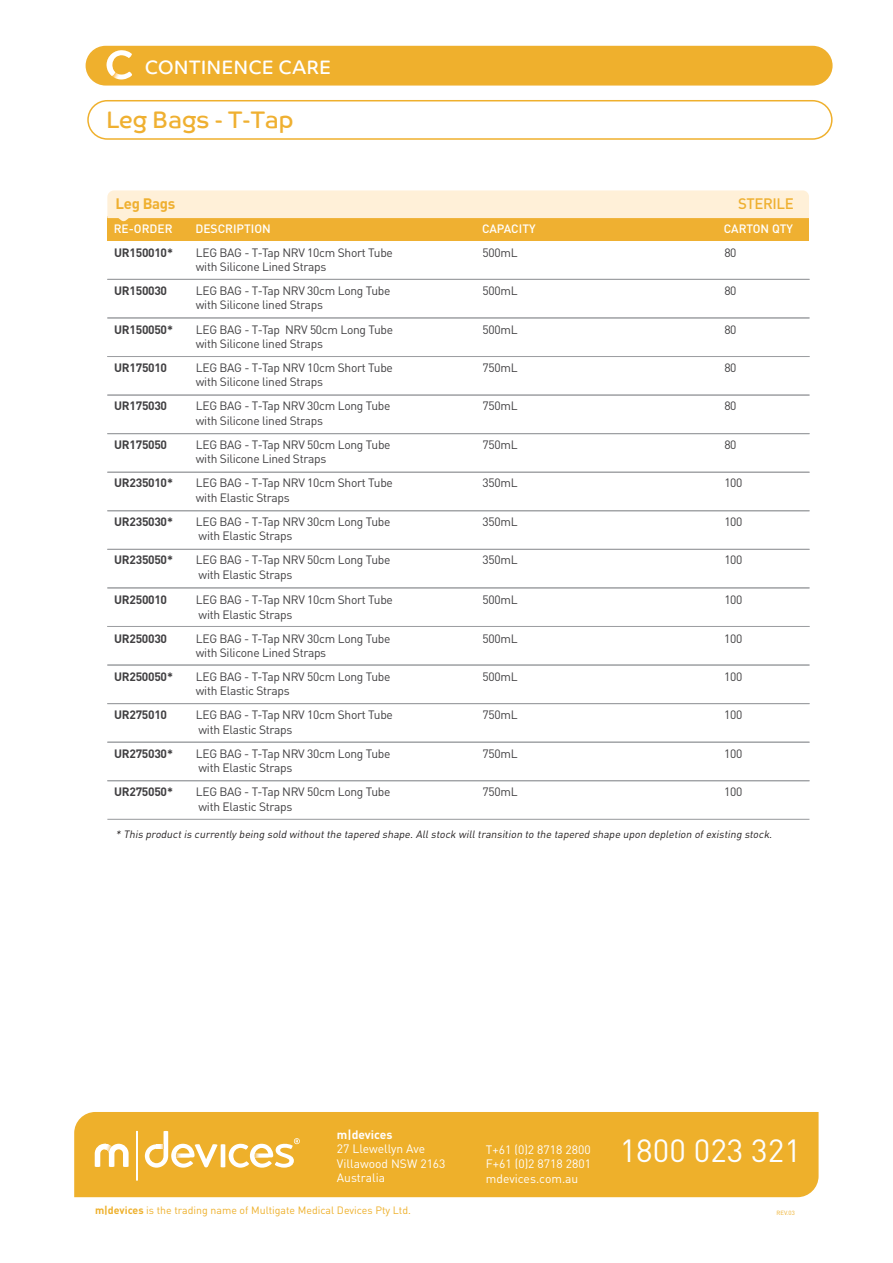
<style>
.page{position:relative;width:893px;height:1263px;background:#fff}
.page>*{position:absolute;margin:0;border:0;box-sizing:border-box;transform-origin:0 0}
.t1{font:31.65px "DIN Pro";color:#fdfefe}
.t2{font:24px "Co Text";letter-spacing:-.025em;color:#efb031}
.t3{font:19.5px "Co Text";color:#fff}
.t4{font:700 15px "DIN Pro";letter-spacing:-.025em;color:#efb031}
.t5{font:500 15px "DIN Pro";letter-spacing:-.025em;color:#efb031}
.t6{font:12px/14.4px "DIN Pro";letter-spacing:-.025em;color:#414042}
.t7{font:700 12px "DIN Pro";letter-spacing:-.025em;color:#414042}
.t8{font:12px/14.5px "DIN Pro";color:#fffefe}
.t9{font:500 12px "DIN Pro";color:#fff}
.t10{font:700 12px "DIN Pro";color:#fffefe}
.t11{font:italic 10.5px "DIN Pro";color:#231f20}
.t12{font:10.5px "DIN Pro";color:#eeb02b}
.t13{font:6px "DIN Pro";color:#eeb02b}
.s1{font-weight:700}
</style>
<div class="page">
<div style="left:717px;top:217px;width:92px;height:24px;background:#efb031"></div>
<div style="left:550px;top:217px;width:167px;height:24px;background:#efb031"></div>
<div style="left:476px;top:217px;width:74px;height:24px;background:#efb031"></div>
<div style="left:189px;top:217px;width:287px;height:24px;background:#efb031"></div>
<div style="left:107px;top:217px;width:82px;height:24px;background:#efb031"></div>
<svg style="left:107px;top:190px;width:702px;height:31px;background:#fdeac9"></svg>
<hr style="left:107px;top:279px;width:702px;height:1px;background:#9d9fa2">
<hr style="left:107px;top:318px;width:702px;height:1px;background:#9d9fa2">
<hr style="left:107px;top:356px;width:702px;height:1px;background:#9d9fa2">
<hr style="left:107px;top:395px;width:702px;height:1px;background:#9d9fa2">
<hr style="left:107px;top:433px;width:702px;height:1px;background:#9d9fa2">
<hr style="left:107px;top:472px;width:702px;height:1px;background:#9d9fa2">
<hr style="left:107px;top:510px;width:702px;height:1px;background:#9d9fa2">
<hr style="left:107px;top:549px;width:702px;height:1px;background:#9d9fa2">
<hr style="left:107px;top:588px;width:702px;height:1px;background:#9d9fa2">
<hr style="left:107px;top:626px;width:702px;height:1px;background:#9d9fa2">
<hr style="left:107px;top:665px;width:702px;height:1px;background:#9d9fa2">
<hr style="left:107px;top:703px;width:702px;height:1px;background:#9d9fa2">
<hr style="left:107px;top:742px;width:702px;height:1px;background:#9d9fa2">
<hr style="left:107px;top:819px;width:702px;height:1px;background:#9d9fa2">
<hr style="left:107px;top:780px;width:702px;height:1px;background:#9d9fa2">
<div style="left:86px;top:47px;width:746px;height:38px;background:#efb02d;border-radius:19px"></div>
<div style="left:86px;top:46px;width:747px;height:40px;border:2px solid #efb02d;border-radius:19px"></div>
<svg style="left:106px;top:50px;width:26px;height:29px"></svg>
<div style="left:87px;top:100px;width:746px;height:40px;border:2px solid #efb02d;border-radius:19px"></div>
<div style="left:74px;top:1112px;width:745px;height:85px;background:#eeb02b"></div>
<svg style="left:95px;top:1144px;width:34px;height:23px"></svg>
<svg style="left:136px;top:1131px;width:2px;height:50px"></svg>
<svg style="left:145px;top:1131px;width:155px;height:37px"></svg>
<h3 class="t3" style="left:145px;top:56px;width:188px">CONTINENCE CARE</h3>
<h2 class="t2" style="left:106px;top:106px;width:189px">Leg Bags - T-Tap</h2>
<p class="t4" style="left:116px;top:192px;width:61px">Leg Bags</p>
<p class="t5" style="left:738px;top:192px;width:57px">STERILE</p>
<p class="t7" style="left:114px;top:243px;width:60px">UR150010*</p>
<p class="t6" style="left:196px;top:244px;width:199px">LEG BAG - T-Tap NRV 10cm Short Tube with Silicone Lined Straps</p>
<p class="t6" style="left:482px;top:244px;width:37px">500mL</p>
<p class="t6" style="left:724px;top:244px;width:14px">80</p>
<p class="t7" style="left:114px;top:281px;width:54px">UR150030</p>
<p class="t6" style="left:196px;top:283px;width:196px">LEG BAG - T-Tap NRV 30cm Long Tube with Silicone lined Straps</p>
<p class="t6" style="left:482px;top:283px;width:37px">500mL</p>
<p class="t6" style="left:724px;top:283px;width:14px">80</p>
<p class="t7" style="left:114px;top:320px;width:60px">UR150050*</p>
<p class="t6" style="left:196px;top:321px;width:199px">LEG BAG - T-Tap NRV 50cm Long Tube with Silicone lined Straps</p>
<p class="t6" style="left:482px;top:321px;width:37px">500mL</p>
<p class="t6" style="left:724px;top:321px;width:14px">80</p>
<p class="t7" style="left:114px;top:358px;width:54px">UR175010</p>
<p class="t6" style="left:196px;top:360px;width:199px">LEG BAG - T-Tap NRV 10cm Short Tube with Silicone lined Straps</p>
<p class="t6" style="left:482px;top:360px;width:37px">750mL</p>
<p class="t6" style="left:724px;top:360px;width:14px">80</p>
<p class="t7" style="left:114px;top:397px;width:54px">UR175030</p>
<p class="t6" style="left:196px;top:398px;width:196px">LEG BAG - T-Tap NRV 30cm Long Tube with Silicone lined Straps</p>
<p class="t6" style="left:482px;top:398px;width:37px">750mL</p>
<p class="t6" style="left:724px;top:398px;width:14px">80</p>
<p class="t7" style="left:114px;top:435px;width:54px">UR175050</p>
<p class="t6" style="left:196px;top:437px;width:196px">LEG BAG - T-Tap NRV 50cm Long Tube with Silicone Lined Straps</p>
<p class="t6" style="left:482px;top:437px;width:37px">750mL</p>
<p class="t6" style="left:724px;top:437px;width:14px">80</p>
<p class="t7" style="left:114px;top:474px;width:60px">UR235010*</p>
<p class="t6" style="left:196px;top:475px;width:199px">LEG BAG - T-Tap NRV 10cm Short Tube with Elastic Straps</p>
<p class="t6" style="left:482px;top:475px;width:37px">350mL</p>
<p class="t6" style="left:724px;top:475px;width:20px">100</p>
<p class="t7" style="left:114px;top:512px;width:60px">UR235030*</p>
<p class="t6" style="left:196px;top:514px;width:196px">LEG BAG - T-Tap NRV 30cm Long Tube with Elastic Straps</p>
<p class="t6" style="left:482px;top:514px;width:37px">350mL</p>
<p class="t6" style="left:724px;top:514px;width:20px">100</p>
<p class="t7" style="left:114px;top:551px;width:60px">UR235050*</p>
<p class="t6" style="left:196px;top:552px;width:196px">LEG BAG - T-Tap NRV 50cm Long Tube with Elastic Straps</p>
<p class="t6" style="left:482px;top:552px;width:37px">350mL</p>
<p class="t6" style="left:724px;top:552px;width:20px">100</p>
<p class="t7" style="left:114px;top:591px;width:54px">UR250010</p>
<p class="t6" style="left:196px;top:592px;width:199px">LEG BAG - T-Tap NRV 10cm Short Tube with Elastic Straps</p>
<p class="t6" style="left:482px;top:592px;width:37px">500mL</p>
<p class="t6" style="left:724px;top:592px;width:20px">100</p>
<p class="t7" style="left:114px;top:629px;width:54px">UR250030</p>
<p class="t6" style="left:196px;top:630px;width:196px">LEG BAG - T-Tap NRV 30cm Long Tube with Silicone Lined Straps</p>
<p class="t6" style="left:482px;top:630px;width:37px">500mL</p>
<p class="t6" style="left:724px;top:630px;width:20px">100</p>
<p class="t7" style="left:114px;top:667px;width:60px">UR250050*</p>
<p class="t6" style="left:196px;top:669px;width:196px">LEG BAG - T-Tap NRV 50cm Long Tube with Elastic Straps</p>
<p class="t6" style="left:482px;top:669px;width:37px">500mL</p>
<p class="t6" style="left:724px;top:669px;width:20px">100</p>
<p class="t7" style="left:114px;top:706px;width:54px">UR275010</p>
<p class="t6" style="left:196px;top:707px;width:199px">LEG BAG - T-Tap NRV 10cm Short Tube with Elastic Straps</p>
<p class="t6" style="left:482px;top:707px;width:37px">750mL</p>
<p class="t6" style="left:724px;top:707px;width:20px">100</p>
<p class="t7" style="left:114px;top:744px;width:60px">UR275030*</p>
<p class="t6" style="left:196px;top:746px;width:196px">LEG BAG - T-Tap NRV 30cm Long Tube with Elastic Straps</p>
<p class="t6" style="left:482px;top:746px;width:37px">750mL</p>
<p class="t6" style="left:724px;top:746px;width:20px">100</p>
<p class="t7" style="left:114px;top:783px;width:60px">UR275050*</p>
<p class="t6" style="left:196px;top:784px;width:196px">LEG BAG - T-Tap NRV 50cm Long Tube with Elastic Straps</p>
<p class="t6" style="left:482px;top:784px;width:37px">750mL</p>
<p class="t6" style="left:724px;top:784px;width:20px">100</p>
<p class="t9" style="left:114px;top:220px;width:60px">RE-ORDER</p>
<p class="t9" style="left:195px;top:220px;width:77px">DESCRIPTION</p>
<p class="t9" style="left:482px;top:220px;width:55px">CAPACITY</p>
<p class="t9" style="left:724px;top:220px;width:71px">CARTON QTY</p>
<p class="t11" style="left:116px;top:826px;width:661px">* This productis currentlybeing sold withoutthe tapered shape.Allstock willtransition to the tapered shape upon depletion ofexisting stock.</p>
<p class="t10" style="left:337px;top:1125px;width:57px">m|devices</p>
<p class="t8" style="left:337px;top:1141px;width:110px">27 Llewellyn Ave<br>Villawood NSW 2163<br>Australia</p>
<p class="t8" style="left:486px;top:1141px;width:107px;text-align:justify">T+61 (0)2 8718 2800<br>F+61 (0)2 8718 2801 mdevices.com.au</p>
<h1 class="t1" style="left:620px;top:1126px;width:183px">1800 023 321</h1>
<p class="t13" style="left:777px;top:1208px;width:20px">REV.03</p>
<p class="t12" style="left:95px;top:1203px;width:317px"><span class="s1">m|devices</span> is the trading name of Multigate Medical Devices Pty Ltd.</p>
</div>
